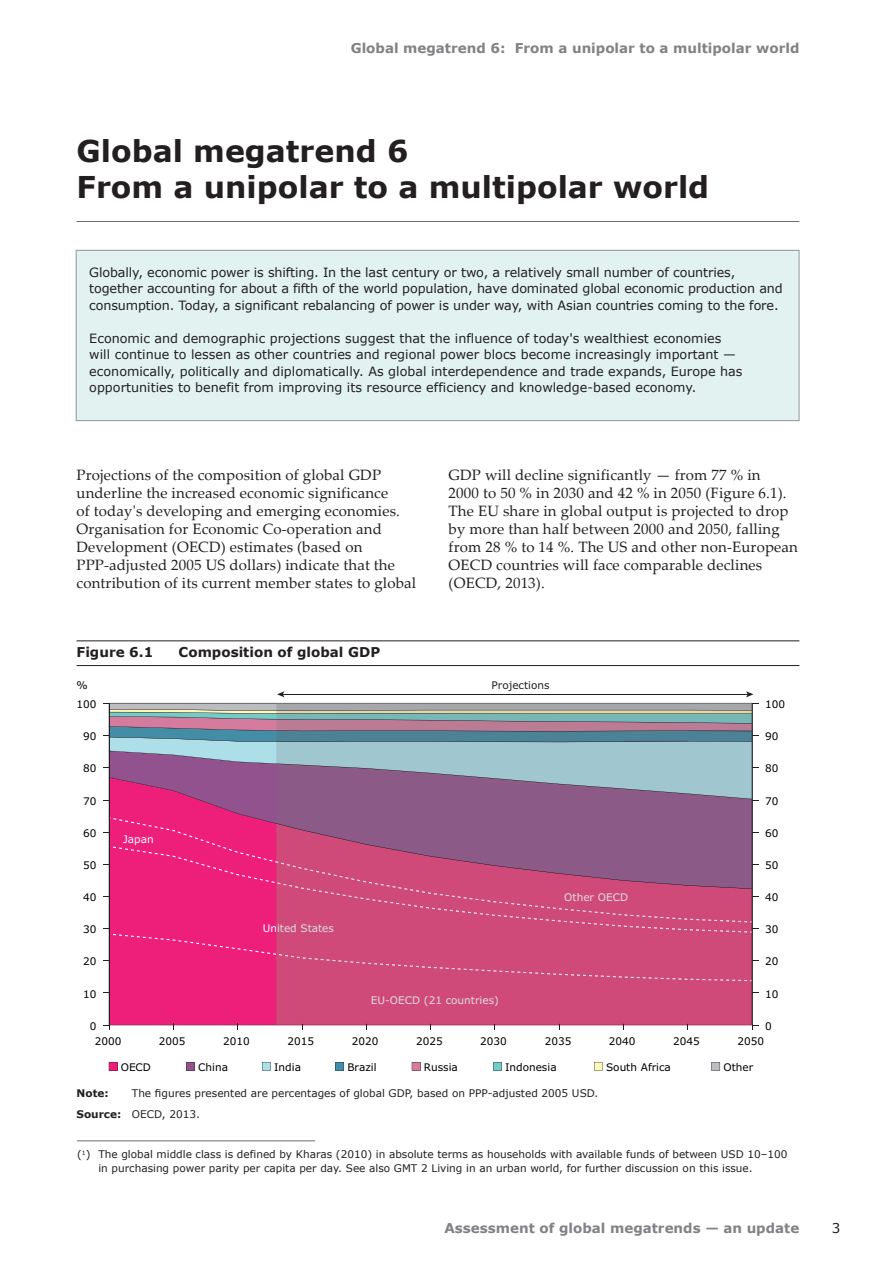
<style>
.page{position:relative;width:893px;height:1263px;background:#fff}
.page>*{position:absolute;margin:0;border:0;box-sizing:border-box;transform-origin:0 0}
.Chaptertitle{font:700 30px/36px "Verdana";color:#231f20}
.Body_Text{font:15px/18px "Palatino Linotype";letter-spacing:.01em;color:#231f20}
.Master_Page{font:700 13.5px "Verdana";color:#808285}
.rider{font:700 13.5px "Verdana";color:#808285}
.Figure_Title{font:700 13.5px "Verdana";color:#231f20}
.Page_No_Left{font:13.5px "Verdana";color:#231f20}
.Box_text{font:12.75px/16.5px "Verdana";color:#231f20}
.Footnote{font:10.5px/13.5px "Verdana";color:#231f20}
.t1{font:10.5px "Verdana";color:#000001}
.Note_Source{font:10.5px "Verdana";color:#231f20}
.t2{font:10.5px "Verdana";color:#dcdddf}
.Note_Source-2{font:700 10.5px "Verdana";color:#231f20}
.t3{font:10.5px "Verdana";color:#fff}
.s1{color:#fff}
.s2{font-weight:700}
</style>
<div class="page">
<hr style="left:77px;top:221px;width:722px;height:1px;background:#6c6d70">
<div style="left:76px;top:250px;width:723px;height:171px;background:#e1f2f1"></div>
<div style="left:76px;top:250px;width:723px;height:171px;border:1px solid #939598"></div>
<hr style="left:77px;top:641px;width:722px;height:1px;background:#231f20">
<hr style="left:77px;top:665px;width:722px;height:1px;background:#231f20">
<hr style="left:77px;top:1140px;width:238px;height:1px;background:#6c6d70">
<hr style="left:282px;top:694px;width:466px;height:1px;background:#231f20">
<svg style="left:277px;top:691px;width:7px;height:6px"></svg>
<svg style="left:746px;top:691px;width:7px;height:6px"></svg>
<svg style="left:109px;top:1062px;width:8px;height:9px"></svg>
<svg style="left:186px;top:1062px;width:9px;height:9px"></svg>
<svg style="left:262px;top:1062px;width:9px;height:9px"></svg>
<svg style="left:335px;top:1062px;width:9px;height:9px"></svg>
<svg style="left:412px;top:1062px;width:8px;height:9px"></svg>
<svg style="left:493px;top:1062px;width:9px;height:9px"></svg>
<svg style="left:594px;top:1062px;width:9px;height:9px"></svg>
<svg style="left:712px;top:1062px;width:8px;height:9px"></svg>
<svg style="left:103px;top:703px;width:656px;height:327px;background:#b9608d"></svg>
<p class="Master_Page" style="left:351px;top:39px;width:450px">Global megatrend 6: From a unipolar to a multipolar world</p>
<p class="Chaptertitle" style="left:77px;top:132px;width:634px">Global megatrend 6<br>From a unipolar to a multipolar world</p>
<p class="Box_text" style="left:89px;top:264px;width:695px">Globally, economic power is shifting. In the last century or two, a relatively small number of countries, together accounting for about a fifth of the world population, have dominated global economic production and consumption. Today, a significant rebalancing of power is under way, with Asian countries coming to the fore.</p>
<p class="Box_text" style="left:89px;top:330px;width:655px">Economic and demographic projections suggest that the influence of today's wealthiest economies will continue to lessen as other countries and regional power blocs become increasingly important — economically, politically and diplomatically. As global interdependence and trade expands, Europe has opportunities to benefit from improving its resource efficiency and knowledge-based economy.</p>
<p class="Body_Text" style="left:77px;top:465px;width:341px">Projections of the composition of global GDP underline the increased economic significance<br>of today's developing and emerging economies.<br>Organisation for Economic Co-operation and Development (OECD) estimates (based on PPP-adjusted 2005 US dollars) indicate that the contribution of its current member states to global</p>
<p class="Body_Text" style="left:449px;top:465px;width:351px">GDP will decline significantly — from 77 % in<br>2000 to 50 % in 2030 and 42 % in 2050 (Figure 6.1).<br>The EU share in global output is projected to drop by more than half between 2000 and 2050, falling from 28 % to 14 %. The US and other non-European OECD countries will face comparable declines (OECD, 2013).</p>
<p class="Figure_Title" style="left:77px;top:643px;width:78px">Figure 6.1</p>
<p class="Figure_Title" style="left:179px;top:643px;width:203px">Composition of global GDP</p>
<p class="t1" style="left:77px;top:678px;width:13px">%</p>
<p class="Footnote" style="left:492px;top:678px;width:60px">Projections</p>
<p class="t1" style="left:77px;top:697px;width:22px">100</p>
<p class="t1" style="left:765px;top:697px;width:22px">100</p>
<p class="t1" style="left:83px;top:729px;width:15px">90</p>
<p class="t1" style="left:765px;top:729px;width:15px">90</p>
<p class="t1" style="left:83px;top:761px;width:15px">80</p>
<p class="t1" style="left:765px;top:761px;width:15px">80</p>
<p class="t1" style="left:83px;top:793px;width:15px">70</p>
<p class="t1" style="left:765px;top:793px;width:15px">70</p>
<p class="t1" style="left:83px;top:826px;width:15px">60</p>
<p class="t3" style="left:123px;top:832px;width:32px">Japan</p>
<p class="t1" style="left:765px;top:826px;width:15px">60</p>
<p class="t1" style="left:83px;top:858px;width:15px">50</p>
<p class="t1" style="left:765px;top:858px;width:15px">50</p>
<p class="t1" style="left:83px;top:890px;width:15px">40</p>
<p class="t2" style="left:564px;top:890px;width:65px">Other OECD</p>
<p class="t1" style="left:765px;top:890px;width:15px">40</p>
<p class="t1" style="left:83px;top:922px;width:15px">30</p>
<p class="t2" style="left:263px;top:921px;width:73px"><span class="s1">Un</span>ited States</p>
<p class="t1" style="left:765px;top:922px;width:15px">30</p>
<p class="t1" style="left:83px;top:954px;width:15px">20</p>
<p class="t1" style="left:765px;top:954px;width:15px">20</p>
<p class="t1" style="left:83px;top:986px;width:15px">10</p>
<p class="t1" style="left:90px;top:1019px;width:8px">0</p>
<p class="t2" style="left:371px;top:993px;width:130px">EU-OECD (21 countries)</p>
<p class="t1" style="left:765px;top:986px;width:15px">10</p>
<p class="t1" style="left:765px;top:1019px;width:8px">0</p>
<p class="t1" style="left:95px;top:1034px;width:28px">2000</p>
<p class="t1" style="left:159px;top:1034px;width:28px">2005</p>
<p class="t1" style="left:223px;top:1034px;width:28px">2010</p>
<p class="t1" style="left:287px;top:1034px;width:28px">2015</p>
<p class="t1" style="left:352px;top:1034px;width:28px">2020</p>
<p class="t1" style="left:416px;top:1034px;width:28px">2025</p>
<p class="t1" style="left:480px;top:1034px;width:28px">2030</p>
<p class="t1" style="left:545px;top:1034px;width:28px">2035</p>
<p class="t1" style="left:609px;top:1034px;width:28px">2040</p>
<p class="t1" style="left:673px;top:1034px;width:28px">2045</p>
<p class="t1" style="left:738px;top:1034px;width:28px">2050</p>
<p class="t1" style="left:121px;top:1059px;width:32px">OECD</p>
<p class="t1" style="left:198px;top:1059px;width:31px">China</p>
<p class="t1" style="left:274px;top:1059px;width:28px">India</p>
<p class="t1" style="left:347px;top:1059px;width:31px">Brazil</p>
<p class="t1" style="left:424px;top:1059px;width:36px">Russia</p>
<p class="t1" style="left:505px;top:1059px;width:53px">Indonesia</p>
<p class="t1" style="left:606px;top:1059px;width:66px">South Africa</p>
<p class="t1" style="left:723px;top:1059px;width:31px">Other</p>
<p class="Note_Source-2" style="left:77px;top:1085px;width:34px">Note:</p>
<p class="Note_Source" style="left:132px;top:1086px;width:468px">The figures presented are percentages of global GDP, based on PPP-adjusted 2005 USD.</p>
<p class="Note_Source" style="left:77px;top:1107px;width:125px"><span class="s2">Source:</span> OECD, 2013.</p>
<p class="Footnote" style="left:98px;top:1147px;width:691px;text-indent:-21px">(<sup>1</sup>) The global middle class is defined by Kharas (2010) in absolute terms as households with available funds of between USD 10–100 in purchasing power parity per capita per day. See also GMT 2 Living in an urban world, for further discussion on this issue.</p>
<p class="rider" style="left:444px;top:1219px;width:356px">Assessment of global megatrends — an update</p>
<p class="Page_No_Left" style="left:832px;top:1219px;width:10px">3</p>
</div>
